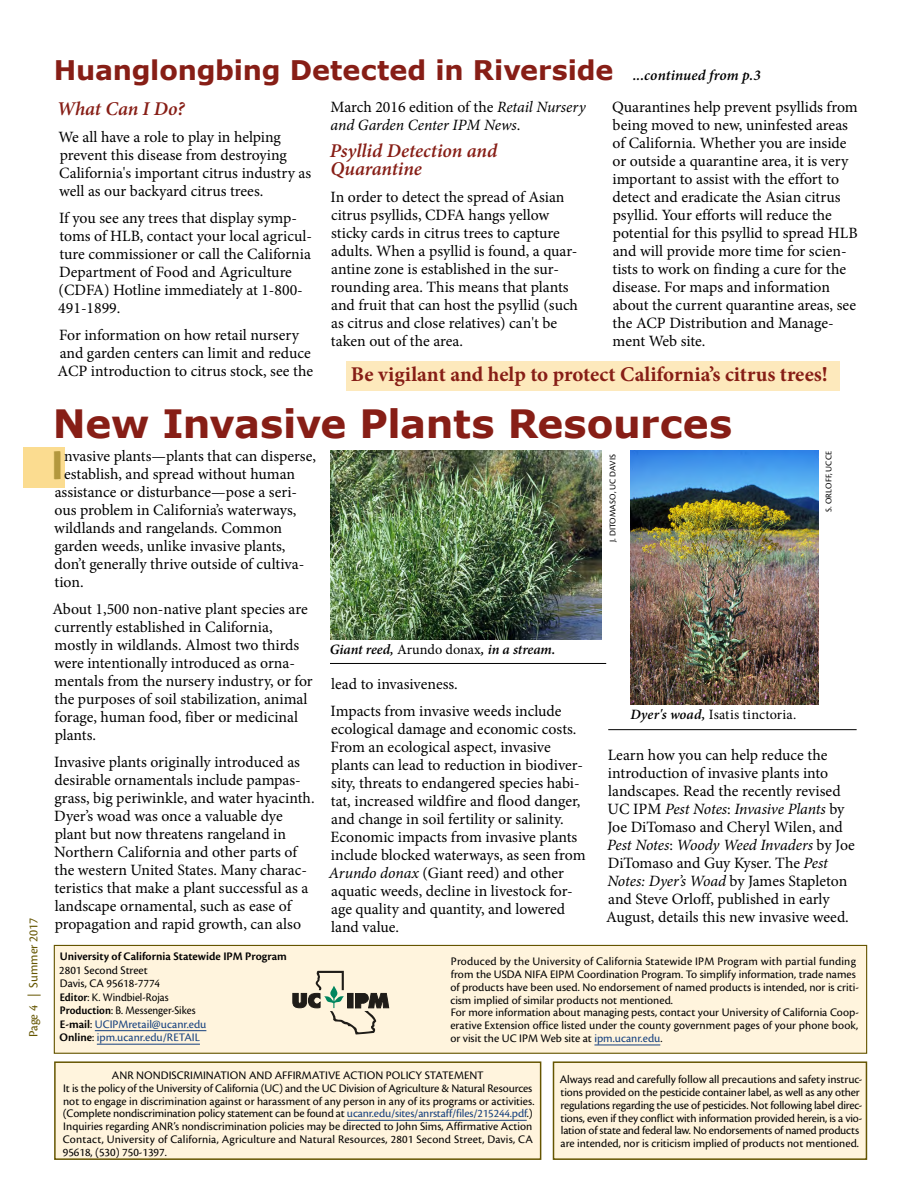
<style>
.page{position:relative;width:918px;height:1188px;background:#fff}
.page>*{position:absolute;margin:0;border:0;box-sizing:border-box;transform-origin:0 0}
.t1{font:700 44.4px "Cronos Pro";color:#b3983e}
.t2{font:700 39px "Verdana";letter-spacing:-.01em;color:#871e16}
.t3{font:700 27px "Verdana";letter-spacing:-.005em;color:#871e16}
.t4{font:700 21px "Minion Pro";color:#871e16}
.t5{font:italic 600 19.5px/18px "Minion Pro";letter-spacing:-.005em;color:#871e16}
.t6{font:15.75px/18px "Minion Pro";color:#000}
.t7{font:italic 15.75px/18px "Minion Pro";color:#000}
.t8{font:italic 600 14.25px "Minion Pro";letter-spacing:-.01em;color:#000}
.t9{font:14.25px "Minion Pro";letter-spacing:.01em;color:#000}
.t10{font:13.2px "Cronos Pro";color:#655500}
.t11{font:12px/12.8px "Cronos Pro";color:#000}
.t12{font:600 12px "Cronos Pro";color:#000}
.t13{font:9px "Cronos Pro";letter-spacing:.005em;color:#000}
.s1{font-family:"Minion Pro";font-weight:600;font-style:italic;font-size:15px;color:#000}
.s2{font-style:normal}
.s3{font-weight:400;font-style:normal}
.s4{font-style:italic}
.s5{font-weight:600;font-style:italic}
.s6{font-weight:600}
.s7{color:#143f7e}
</style>
<div class="page">
<div style="left:55px;top:1062px;width:486px;height:97px;background:#fff4dd"></div>
<hr style="left:347px;top:1120px;width:180px;height:1px;background:#143f7e">
<div style="left:54px;top:1061px;width:487px;height:99px;border:2px solid #655500"></div>
<div style="left:23px;top:447px;width:42px;height:41px;background:#fbdc90"></div>
<div style="left:54px;top:945px;width:813px;height:109px;background:#fff4dd;border:1px solid #655500"></div>
<hr style="left:330px;top:663px;width:276px;height:1px;background:#000">
<hr style="left:608px;top:729px;width:249px;height:1px;background:#000">
<div style="left:554px;top:1062px;width:312px;height:97px;background:#fff4dd"></div>
<div style="left:553px;top:1061px;width:314px;height:99px;border:2px solid #655500"></div>
<hr style="left:95px;top:1030px;width:111px;height:1px;background:#143f7e">
<hr style="left:97px;top:1044px;width:103px;height:1px;background:#143f7e">
<hr style="left:594px;top:1045px;width:66px;height:1px;background:#143f7e">
<div style="left:346px;top:361px;width:493px;height:30px;background:#fde9bc"></div>
<img style="left:330px;top:450px;width:272px;height:189px">
<svg style="left:293px;top:971px;width:96px;height:64px"></svg>
<img style="left:630px;top:450px;width:189px;height:254px">
<p class="t10" style="left:26px;top:1037px;width:121px;rotate:-90deg">Page 4 | Summer 2017</p>
<h3 class="t3" style="left:54px;top:51px;width:709px">Huanglongbing Detected in Riverside <span class="s1">...continued from p.3</span></h3>
<p class="t5" style="left:57px;top:99px;width:130px">What Can I Do?</p>
<p class="t6" style="left:58px;top:128px;width:254px">We all have a role to play in helping prevent this disease from destroying California's important citrus industry as well as our backyard citrus trees.</p>
<p class="t6" style="left:58px;top:209px;width:255px">If you see any trees that display symp&shy;toms of HLB, contact your local agricul&shy;ture commissioner or call the California Department of Food and Agriculture (CDFA) Hotline immediately at 1-800- 491-1899.</p>
<p class="t6" style="left:58px;top:326px;width:257px">For information on how retail nursery and garden centers can limit and reduce<br>ACP introduction to citrus stock, see the</p>
<p class="t7" style="left:331px;top:98px;width:257px"><span class="s2">March 2016 edition of the</span> Retail Nursery and Garden Center IPM News<span class="s2">.</span></p>
<p class="t5" style="left:330px;top:142px;width:169px">Psyllid Detection and<br>Quarantine</p>
<p class="t6" style="left:331px;top:188px;width:249px">In order to detect the spread of Asian citrus psyllids, CDFA hangs yellow sticky cards in citrus trees to capture adults. When a psyllid is found, a quar&shy;antine zone is established in the sur&shy;rounding area. This means that plants and fruit that can host the psyllid (such as citrus and close relatives) can't be taken out of the area.</p>
<p class="t6" style="left:612px;top:98px;width:247px">Quarantines help prevent psyllids from being moved to new, uninfested areas of California. Whether you are inside or outside a quarantine area, it is very important to assist with the effort to detect and eradicate the Asian citrus psyllid. Your efforts will reduce the potential for this psyllid to spread HLB and will provide more time for scien&shy;tists to work on finding a cure for the disease. For maps and information about the current quarantine areas, see the ACP Distribution and Manage&shy;ment Web site.</p>
<h3 class="t4" style="left:351px;top:360px;width:479px">Be vigilant and help to protect California’s citrus trees!</h3>
<h2 class="t2" style="left:53px;top:396px;width:681px">New Invasive Plants Resources</h2>
<h1 class="t1" style="left:51px;top:440px;width:14px">I</h1>
<p class="t6" style="left:64px;top:447px;width:253px">nvasive plants—plants that can disperse,</p>
<p class="t6" style="left:64px;top:465px;width:232px">establish, and spread without human</p>
<p class="t6" style="left:55px;top:483px;width:244px">assistance or disturbance—pose a seri-</p>
<p class="t6" style="left:55px;top:501px;width:243px">ous problem in California’s waterways,</p>
<p class="t6" style="left:54px;top:519px;width:230px">wildlands and rangelands. Common</p>
<p class="t6" style="left:55px;top:537px;width:233px">garden weeds, unlike invasive plants,</p>
<p class="t6" style="left:55px;top:555px;width:251px">don’t generally thrive outside of cultiva-</p>
<p class="t6" style="left:54px;top:573px;width:31px">tion.</p>
<p class="t6" style="left:53px;top:600px;width:262px">About 1,500 non-native plant species are currently established in California, mostly in wildlands. Almost two thirds were intentionally introduced as orna&shy;mentals from the nursery industry, or for the purposes of soil stabilization, animal forage, human food, fiber or medicinal plants.</p>
<p class="t6" style="left:54px;top:753px;width:262px">Invasive plants originally introduced as desirable ornamentals include pampas&shy;grass, big periwinkle, and water hyacinth.<br>Dyer’s woad was once a valuable dye plant but now threatens rangeland in Northern California and other parts of the western United States. Many charac&shy;teristics that make a plant successful as a landscape ornamental, such as ease of propagation and rapid growth, can also</p>
<p class="t8" style="left:330px;top:640px;width:227px">Giant reed, <span class="s3">Arundo donax</span>, in a stream.</p>
<p class="t6" style="left:331px;top:670px;width:232px;line-height:27px">lead to invasiveness.<br>Impacts from invasive weeds include</p>
<p class="t6" style="left:329px;top:720px;width:258px">ecological damage and economic costs.<br>From an ecological aspect, invasive plants can lead to reduction in biodiver&shy;sity, threats to endangered species habi&shy;tat, increased wildfire and flood danger, and change in soil fertility or salinity.<br>Economic impacts from invasive plants include blocked waterways, as seen from <span class="s4">Arundo donax</span> (Giant reed) and other aquatic weeds, decline in livestock for&shy;age quality and quantity, and lowered land value.</p>
<p class="t13" style="left:608px;top:542px;width:90px;rotate:-90deg">J. DITOMASO, UC DAVIS</p>
<p class="t13" style="left:824px;top:512px;width:62px;rotate:-90deg">S. ORLOFF, UCCE</p>
<p class="t9" style="left:630px;top:705px;width:167px"><span class="s5">Dyer's woad,</span> Isatis tinctoria.</p>
<p class="t6" style="left:606px;top:746px;width:250px">Learn how you can help reduce the introduction of invasive plants into landscapes. Read the recently revised UC IPM <span class="s4">Pest Notes</span>: <span class="s4">Invasive Plants</span> by Joe DiTomaso and Cheryl Wilen, and <span class="s4">Pest Notes</span>: <span class="s4">Woody Weed Invaders</span> by Joe DiTomaso and Guy Kyser. The <span class="s4">Pest Notes: Dyer’s Woad</span> by James Stapleton and Steve Orloff, published in early August, details this new invasive weed.</p>
<p class="t12" style="left:60px;top:950px;width:229px">University of California Statewide IPM Program</p>
<p class="t11" style="left:59px;top:963px;width:149px;line-height:13.5px">2801 Second Street<br>Davis, CA 95618-7774<br><span class="s6">Editor</span>: K. Windbiel-Rojas<br><span class="s6">Production</span>: B. Messenger-Sikes<br><span class="s6">E-mail</span>: <span class="s7">UCIPMretail@ucanr.edu<br></span><span class="s6">Online</span>: <span class="s7">ipm.ucanr.edu/RETAIL</span></p>
<p class="t11" style="left:450px;top:955px;width:410px">Produced by the University of California Statewide IPM Program with partial funding from the USDA NIFA EIPM Coordination Program. To simplify information, trade names of products have been used. No endorsement of named products is intended, nor is criti&shy;cism implied of similar products not mentioned.<br>For more information about managing pests, contact your University of California Coop&shy;erative Extension office listed under the county government pages of your phone book, or visit the UC IPM Web site at <span class="s7">ipm.ucanr.edu</span>.</p>
<p class="t11" style="left:63px;top:1069px;width:473px;text-indent:49px">ANR NONDISCRIMINATION AND AFFIRMATIVE ACTION POLICY STATEMENT<br>It is the policy of the University of California (UC) and the UC Division of Agriculture &amp; Natural Resources not to engage in discrimination against or harassment of any person in any of its programs or activities. (Complete nondiscrimination policy statement can be found at <span class="s7">ucanr.edu/sites/anrstaff/files/215244.pdf</span>.)<br>Inquiries regarding ANR’s nondiscrimination policies may be directed to John Sims, Affirmative Action Contact, University of California, Agriculture and Natural Resources, 2801 Second Street, Davis, CA 95618, (530) 750-1397.</p>
<p class="t11" style="left:560px;top:1073px;width:304px">Always read and carefully follow all precautions and safety instruc&shy;tions provided on the pesticide container label, as well as any other regulations regarding the use of pesticides. Not following label direc&shy;tions, even if they conflict with information provided herein, is a vio&shy;lation of state and federal law. No endorsements of named products are intended, nor is criticism implied of products not mentioned.</p>
</div>
